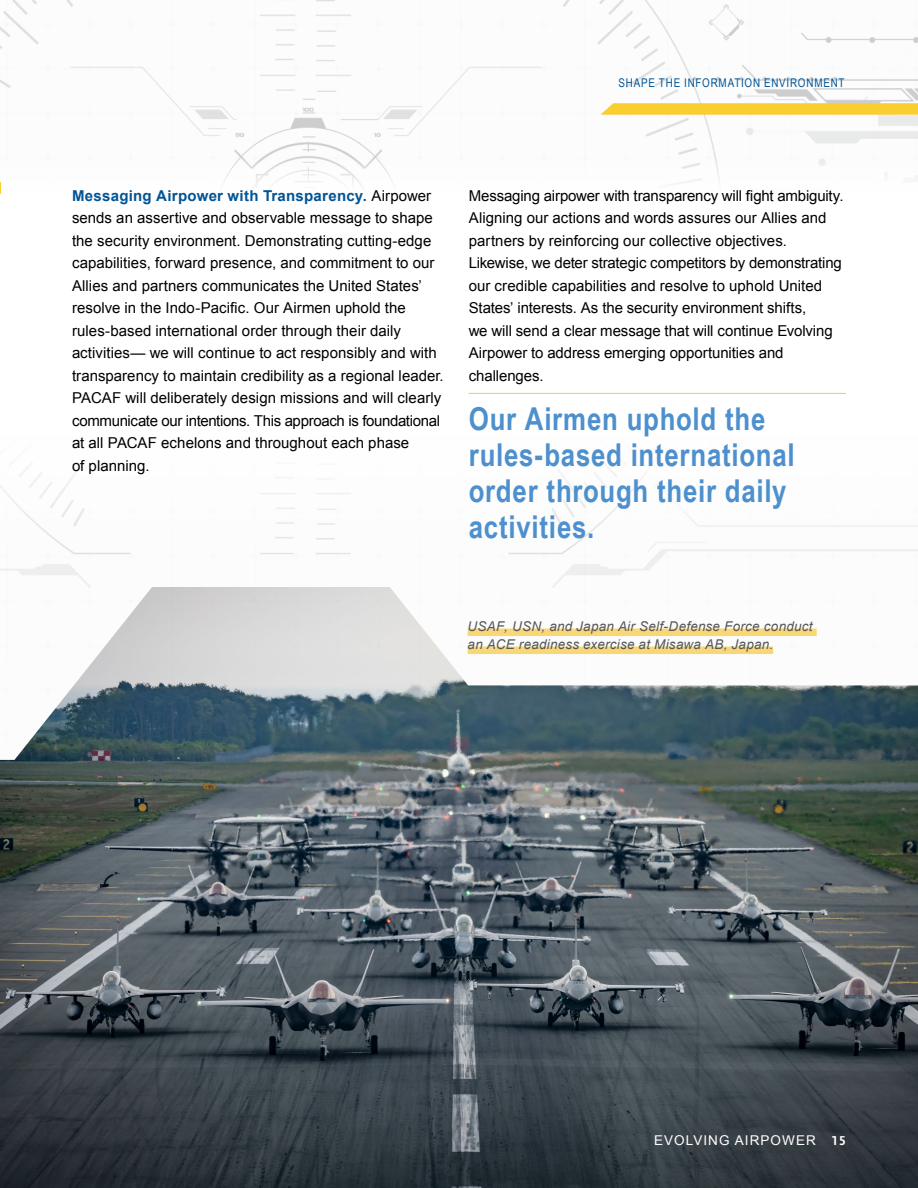
<style>
.page{position:relative;width:918px;height:1188px;background:#fff}
.page>*{position:absolute;margin:0;border:0;box-sizing:border-box;transform-origin:0 0}
.t1{font:700 31.5px/36px "Arial Narrow";letter-spacing:.025em;color:#4d90cd}
.t2{font:15px/22.5px "Arial";color:#000}
.t3{font:italic 13.5px/18px "Arial";letter-spacing:.015em;color:#58595b}
.t4{font:13.5px "Arial";letter-spacing:.08em;color:#fff}
.t5{font:12px "Arial Narrow";letter-spacing:.07em;color:#005495}
.s1{font-weight:700;color:#005495}
.s2{font-family:"Scala Sans Offc";font-weight:700}
</style>
<div class="page">
<img style="left:0;top:0;width:918px;height:186px">
<svg style="left:0;top:182px;width:1px;height:12px"></svg>
<svg style="left:600px;top:103px;width:318px;height:12px;background:#f9cf3c"></svg>
<img style="left:0;top:827px;width:918px;height:361px">
<img style="left:0;top:462px;width:918px;height:365px">
<hr style="left:469px;top:393px;width:377px;height:1px;background:#facd30">
<p class="t5" style="left:618px;top:74px;width:228px">SHAPE THE INFORMATION ENVIRONMENT</p>
<p class="t2" style="left:72px;top:184px;width:373px"><span class="s1">Messaging Airpower with Transparency.</span> Airpower sends an assertive and observable message to shape the security environment. Demonstrating cutting-edge capabilities, forward presence, and commitment to our Allies and partners communicates the United States’ resolve in the Indo-Pacific. Our Airmen uphold the rules-based international order through their daily activities— we will continue to act responsibly and with transparency to maintain credibility as a regional leader.<br>PACAF will deliberately design missions and will clearly communicate our intentions. This approach is foundational at all PACAF echelons and throughout each phase<br>of planning.</p>
<p class="t2" style="left:469px;top:184px;width:376px">Messaging airpower with transparency will fight ambiguity.<br>Aligning our actions and words assures our Allies and partners by reinforcing our collective objectives.<br>Likewise, we deter strategic competitors by demonstrating our credible capabilities and resolve to uphold United States’ interests. As the security environment shifts,<br>we will send a clear message that will continue Evolving Airpower to address emerging opportunities and challenges.</p>
<h1 class="t1" style="left:469px;top:399px;width:327px">Our Airmen uphold the rules-based international order through their daily activities.</h1>
<p class="t3" style="left:468px;top:617px;width:347px">USAF, USN, and Japan Air Self-Defense Force conduct an ACE readiness exercise at Misawa AB, Japan.</p>
<p class="t4" style="left:654px;top:1132px;width:193px">EVOLVING AIRPOWER <span class="s2">15</span></p>
</div>
